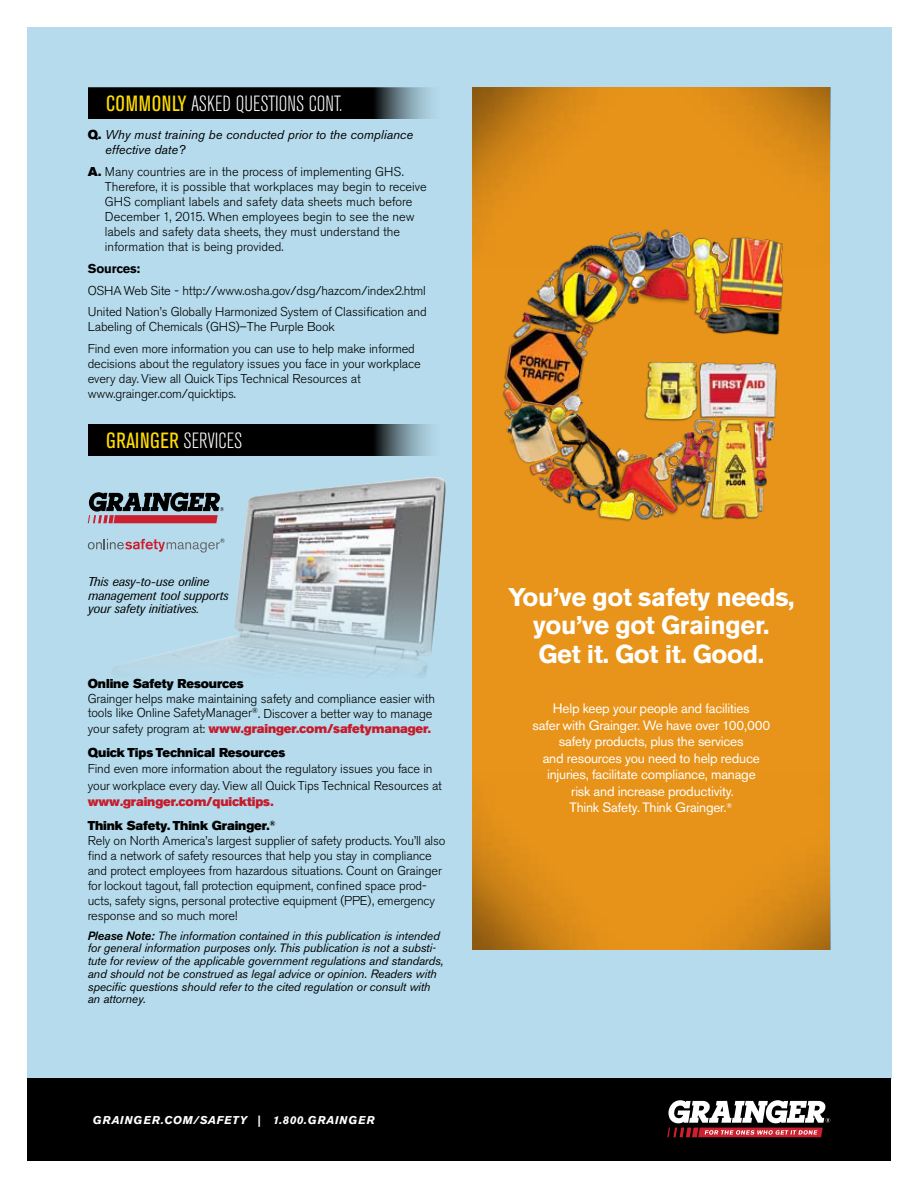
<style>
.page{position:relative;width:918px;height:1188px;background:#fff}
.page>*{position:absolute;margin:0;border:0;box-sizing:border-box;transform-origin:0 0}
.t1{font:700 25.5px/28.5px "Akzidenz Grotesk BE";letter-spacing:-.015em;color:#fff;text-align:center}
.t2{font:300 condensed 21.9px "Akzidenz Grotesk BE";color:#fff}
.t3{font:condensed 21.9px "Akzidenz Grotesk BE";letter-spacing:.03em;color:#fd0}
.t4{font:13.5px/16.5px "Akzidenz Grotesk BQ";letter-spacing:-.015em;color:#fff;text-align:center}
.t5{font:300 12.75px/15px "Akzidenz Grotesk BQ";letter-spacing:-.01em;color:#000}
.t6{font:12.75px/24px "Akzidenz Grotesk BQ Super";letter-spacing:-.01em;color:#c61c2c}
.t7{font:italic 12.75px/13.5px "Imago";color:#000}
.t8{font:italic 12.75px/15px "Akzidenz Grotesk BQ";color:#000}
.t9{font:12.75px "Akzidenz Grotesk BQ Super";letter-spacing:-.01em;color:#000}
.t10{font:700 12.75px "Akzidenz Grotesk BQ";letter-spacing:-.01em;color:#000}
.t11{font:italic 12px/12.8px "Akzidenz Grotesk BQ";letter-spacing:-.01em;color:#000}
.t12{font:italic 700 11.25px "Akzidenz Grotesk BQ";letter-spacing:.07em;color:#fff}
.s1{font-weight:400;color:#fd0}
.s2{font-family:"Akzidenz Grotesk BQ Super";font-style:normal}
.s3{font-family:"Akzidenz Grotesk BQ Super";font-weight:400}
.s4{font-weight:300;color:#fff}
.s5{font-family:"Akzidenz Grotesk BQ";font-weight:300;color:#000}
.s6{color:#000}
.s7{font-weight:500}
</style>
<div class="page">
<div style="left:27px;top:27px;width:864px;height:1051px;background:#b5dbec"></div>
<div style="left:27px;top:1078px;width:864px;height:83px;background:#000"></div>
<svg style="left:667px;top:1100px;width:163px;height:37px"></svg>
<svg style="left:88px;top:88px;width:343px;height:31px;fill:#000"></svg>
<svg style="left:88px;top:424px;width:343px;height:32px;fill:#000"></svg>
<img style="left:111px;top:477px;width:335px;height:199px">
<div style="left:472px;top:88px;width:358px;height:862px;background:#e8941a"></div>
<img style="left:502px;top:229px;width:282px;height:293px">
<svg style="left:88px;top:492px;width:136px;height:31px"></svg>
<svg style="left:88px;top:539px;width:136px;height:14px"></svg>
<h2 class="t2" style="left:106px;top:92px;width:238px"><span class="s1">COMMONLY</span> ASKED QUESTIONS CONT.</h2>
<p class="t8" style="left:105px;top:127px;width:309px;text-indent:-18px"><span class="s2">Q.</span> Why must training be conducted prior to the compliance effective date?</p>
<p class="t5" style="left:105px;top:164px;width:323px;text-indent:-17px"><span class="s3">A.</span> Many countries are in the process of implementing GHS.<br>Therefore, it is possible that workplaces may begin to receive GHS compliant labels and safety data sheets much before December 1, 2015. When employees begin to see the new labels and safety data sheets, they must understand the information that is being provided.</p>
<p class="t10" style="left:88px;top:261px;width:54px">Sources:</p>
<p class="t5" style="left:88px;top:280px;width:340px;line-height:21.8px">OSHA Web Site - http://www.osha.gov/dsg/hazcom/index2.html<br>United Nation’s Globally Harmonized System of Classification and</p>
<p class="t5" style="left:88px;top:316px;width:329px;line-height:21.8px">Labeling of Chemicals (GHS)–The Purple Book<br>Find even more information you can use to help make informed</p>
<p class="t5" style="left:88px;top:356px;width:334px">decisions about the regulatory issues you face in your workplace every day. View all Quick Tips Technical Resources at www.grainger.com/quicktips.</p>
<h2 class="t3" style="left:106px;top:428px;width:138px">GRAINGER <span class="s4">SERVICES</span></h2>
<p class="t7" style="left:88px;top:575px;width:142px">This easy-to-use online management tool supports your safety initiatives.</p>
<h1 class="t1" style="left:508px;top:583px;width:288px">You’ve got safety needs, you’ve got Grainger.<br>Get it. Got it. Good.</h1>
<p class="t9" style="left:88px;top:676px;width:158px">Online Safety Resources</p>
<p class="t5" style="left:88px;top:691px;width:349px">Grainger helps make maintaining safety and compliance easier with tools like Online SafetyManager<sup>®</sup>. Discover a better way to manage</p>
<p class="t6" style="left:88px;top:716px;width:345px"><span class="s5">your safety program at:</span> www.grainger.com/safetymanager.<br><span class="s6">Quick Tips Technical Resources</span></p>
<p class="t5" style="left:88px;top:761px;width:356px;line-height:16.5px">Find even more information about the regulatory issues you face in your workplace every day. View all Quick Tips Technical Resources at</p>
<p class="t6" style="left:88px;top:790px;width:189px">www.grainger.com/quicktips.<br><span class="s6">Think Safety. Think Grainger.</span><sup>®</sup></p>
<p class="t5" style="left:88px;top:833px;width:359px">Rely on North America’s largest supplier of safety products. You’ll also find a network of safety resources that help you stay in compliance and protect employees from hazardous situations. Count on Grainger for lockout tagout, fall protection equipment, confined space prod&shy;ucts, safety signs, personal protective equipment (PPE), emergency response and so much more!</p>
<p class="t11" style="left:88px;top:929px;width:357px"><span class="s7">Please Note:</span> The information contained in this publication is intended for general information purposes only. This publication is not a substi&shy;tute for review of the applicable government regulations and standards, and should not be construed as legal advice or opinion. Readers with specific questions should refer to the cited regulation or consult with an attorney.</p>
<p class="t12" style="left:93px;top:1113px;width:283px">GRAINGER.COM/SAFETY | 1.800.GRAINGER</p>
<p class="t4" style="left:533px;top:701px;width:239px">Help keep your people and facilities<br>safer with Grainger. We have over 100,000 safety products, plus the services<br>and resources you need to help reduce injuries, facilitate compliance, manage<br>risk and increase productivity.<br>Think Safety. Think Grainger.<sup>®</sup></p>
</div>
